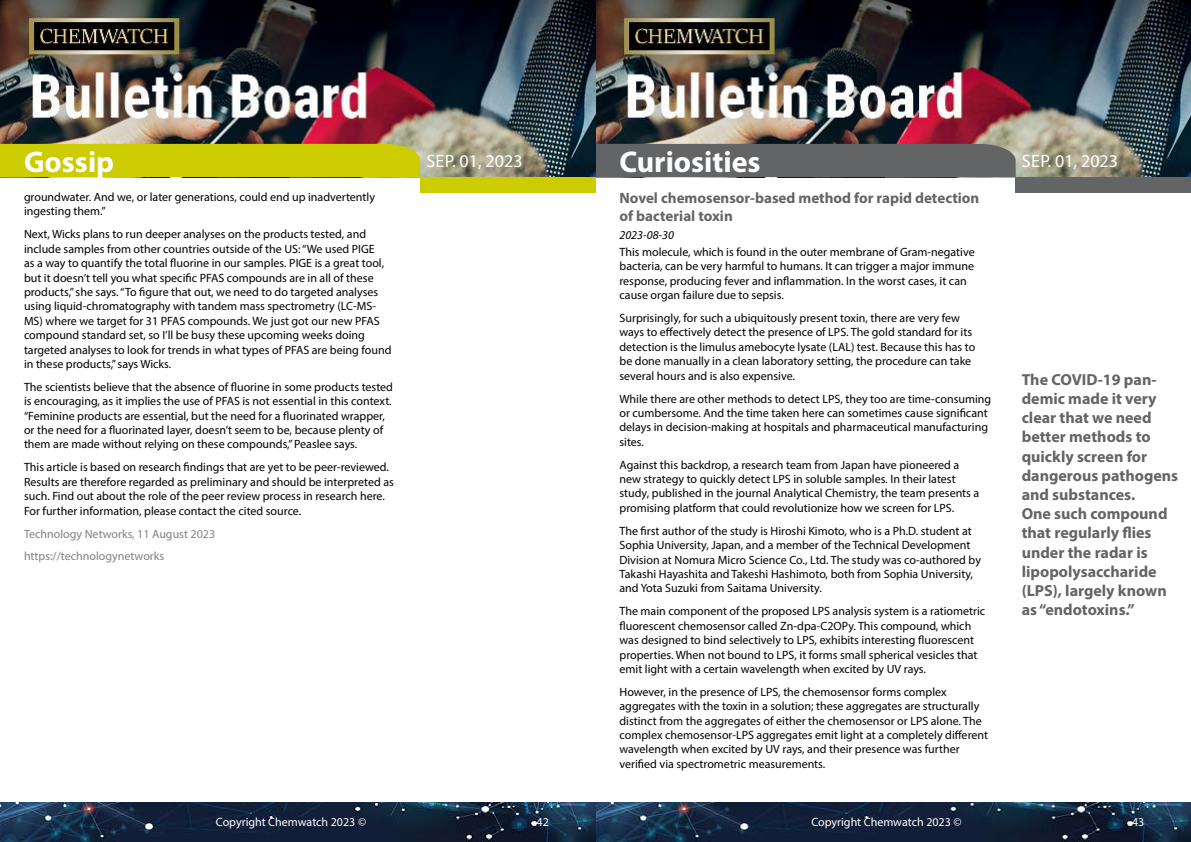
<style>
.page{position:relative;width:1191px;height:842px;background:#fff}
.page>*{position:absolute;margin:0;border:0;box-sizing:border-box;transform-origin:0 0}
.t1{font:700 30px "Myriad Pro";color:#fff}
.t2{font:18px "Myriad Pro";color:#fff}
.t3{font:700 16px/19.2px "Myriad Pro";color:#636466}
.t4{font:700 15px/18px "Myriad Pro";color:#636466}
.t5{font:12px/14.4px "Myriad Pro";color:#000}
.t6{font:12px/22.9px "Myriad Pro";color:#808285}
.t7{font:12px "Myriad Pro";color:#fff}
.t8{font:italic 12px "Myriad Pro";color:#000}
</style>
<div class="page">
<img style="left:0;top:0;width:1191px;height:177px">
<div style="left:1015px;top:177px;width:176px;height:15px;background:#636466"></div>
<div style="left:595px;top:144px;width:420px;height:33px;background:#636466"></div>
<img style="left:0;top:802px;width:1191px;height:40px">
<div style="left:0;top:177px;width:595px;height:641px;background:#fff"></div>
<div style="left:420px;top:177px;width:175px;height:15px;background:#cc0"></div>
<div style="left:0;top:144px;width:420px;height:33px;background:#cc0"></div>
<h1 class="t1" style="left:24px;top:142px;width:92px">Gossip</h1>
<p class="t5" style="left:24px;top:190px;width:352px">groundwater. And we, or later generations, could end up inadvertently ingesting them.”</p>
<p class="t5" style="left:24px;top:227px;width:369px">Next, Wicks plans to run deeper analyses on the products tested, and include samples from other countries outside of the US: “We used PIGE<br>as a way to quantify the total fluorine in our samples. PIGE is a great tool, but it doesn’t tell you what specific PFAS compounds are in all of these products,” she says. “To figure that out, we need to do targeted analyses using liquid-chromatography with tandem mass spectrometry (LC-MS-MS) where we target for 31 PFAS compounds. We just got our new PFAS compound standard set, so I’ll be busy these upcoming weeks doing targeted analyses to look for trends in what types of PFAS are being found in these products,” says Wicks.</p>
<p class="t5" style="left:24px;top:379px;width:370px">The scientists believe that the absence of fluorine in some products tested is encouraging, as it implies the use of PFAS is not essential in this context. “Feminine products are essential, but the need for a fluorinated wrapper, or the need for a fluorinated layer, doesn’t seem to be, because plenty of them are made without relying on these compounds,” Peaslee says.</p>
<p class="t5" style="left:24px;top:460px;width:371px">This article is based on research findings that are yet to be peer-reviewed.<br>Results are therefore regarded as preliminary and should be interpreted as such. Find out about the role of the peer review process in research here.<br>For further information, please contact the cited source.</p>
<p class="t6" style="left:24px;top:522px;width:193px">Technology Networks, 11 August 2023 https://technologynetworks</p>
<h2 class="t2" style="left:426px;top:150px;width:98px">Sep. 01, 2023</h2>
<h1 class="t1" style="left:619px;top:142px;width:142px">Curiosities</h1>
<p class="t4" style="left:619px;top:189px;width:361px">Novel chemosensor-based method for rapid detection of bacterial toxin</p>
<p class="t8" style="left:619px;top:227px;width:56px">2023-08-30</p>
<p class="t5" style="left:619px;top:244px;width:357px">This molecule, which is found in the outer membrane of Gram-negative bacteria, can be very harmful to humans. It can trigger a major immune response, producing fever and inflammation. In the worst cases, it can cause organ failure due to sepsis.</p>
<p class="t5" style="left:619px;top:311px;width:357px">Surprisingly, for such a ubiquitously present toxin, there are very few ways to effectively detect the presence of LPS. The gold standard for its detection is the limulus amebocyte lysate (LAL) test. Because this has to be done manually in a clean laboratory setting, the procedure can take several hours and is also expensive.</p>
<p class="t5" style="left:619px;top:391px;width:373px">While there are other methods to detect LPS, they too are time-consuming or cumbersome. And the time taken here can sometimes cause significant delays in decision-making at hospitals and pharmaceutical manufacturing sites.</p>
<p class="t5" style="left:619px;top:457px;width:361px">Against this backdrop, a research team from Japan have pioneered a new strategy to quickly detect LPS in soluble samples. In their latest study, published in the journal Analytical Chemistry, the team presents a promising platform that could revolutionize how we screen for LPS.</p>
<p class="t5" style="left:619px;top:523px;width:363px">The first author of the study is Hiroshi Kimoto, who is a Ph.D. student at Sophia University, Japan, and a member of the Technical Development Division at Nomura Micro Science Co., Ltd. The study was co-authored by Takashi Hayashita and Takeshi Hashimoto, both from Sophia University, and Yota Suzuki from Saitama University.</p>
<p class="t5" style="left:619px;top:604px;width:367px">The main component of the proposed LPS analysis system is a ratiometric fluorescent chemosensor called Zn-dpa-C2OPy. This compound, which was designed to bind selectively to LPS, exhibits interesting fluorescent properties. When not bound to LPS, it forms small spherical vesicles that emit light with a certain wavelength when excited by UV rays.</p>
<p class="t5" style="left:619px;top:684px;width:370px">However, in the presence of LPS, the chemosensor forms complex aggregates with the toxin in a solution; these aggregates are structurally distinct from the aggregates of either the chemosensor or LPS alone. The complex chemosensor-LPS aggregates emit light at a completely different wavelength when excited by UV rays, and their presence was further verified via spectrometric measurements.</p>
<h2 class="t2" style="left:1022px;top:149px;width:98px">Sep. 01, 2023</h2>
<p class="t3" style="left:1021px;top:369px;width:158px">The COVID-19 pan&shy;demic made it very clear that we need better methods to quickly screen for dangerous pathogens and substances.<br>One such compound that regularly flies under the radar is lipopolysaccharide (LPS), largely known as “endotoxins.”</p>
<p class="t7" style="left:216px;top:815px;width:152px">Copyright Chemwatch 2023 ©</p>
<p class="t7" style="left:536px;top:815px;width:14px">42</p>
<p class="t7" style="left:811px;top:815px;width:152px">Copyright Chemwatch 2023 ©</p>
<p class="t7" style="left:1132px;top:815px;width:14px">43</p>
</div>
